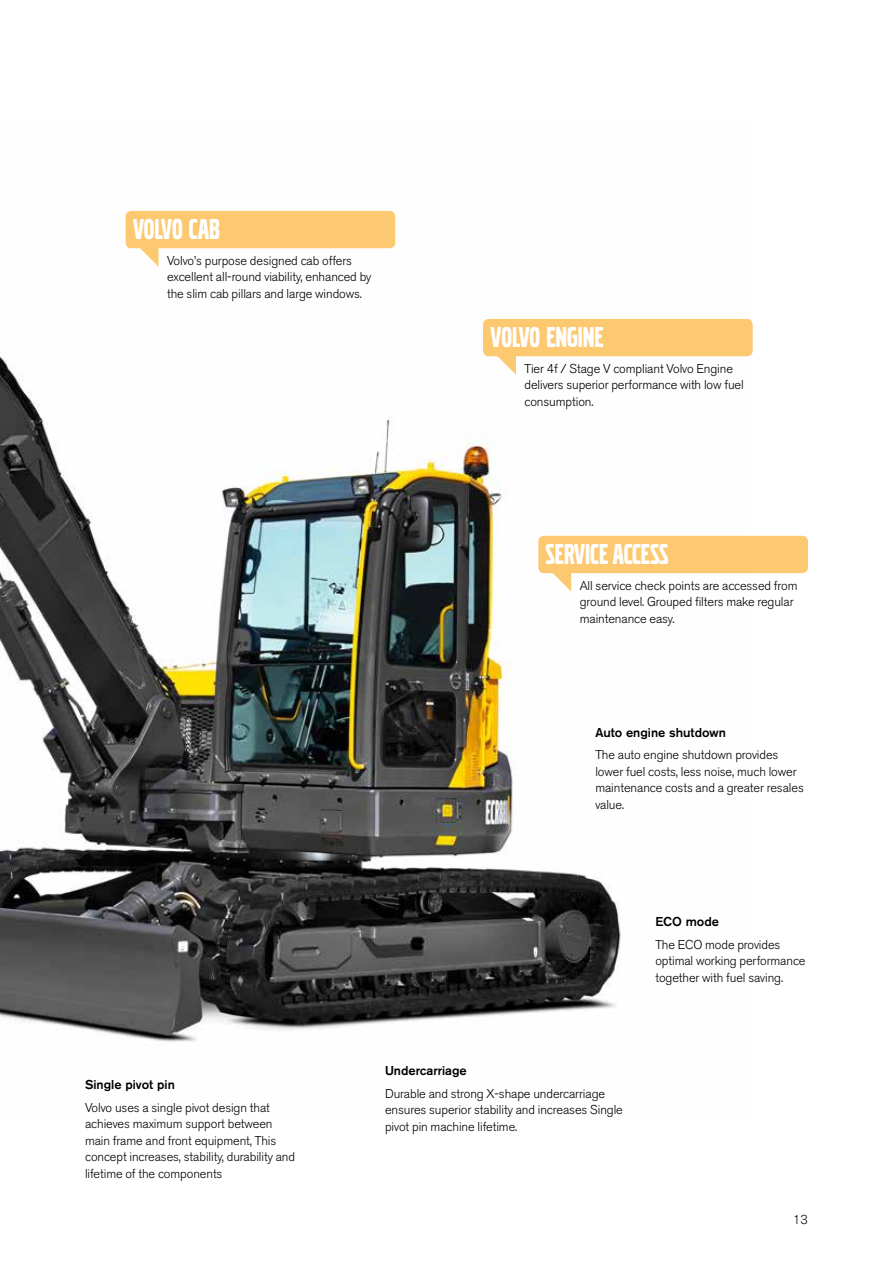
<style>
.page{position:relative;width:893px;height:1263px;background:#fff}
.page>*{position:absolute;margin:0;border:0;box-sizing:border-box;transform-origin:0 0}
.t1{font:30px "Volvo Broad Pro";color:#fff}
.t2{font:300 12.75px/16.5px "Volvo Sans Pro";letter-spacing:-.005em;color:#000}
.t3{font:500 12.75px "Volvo Sans Pro";color:#000}
</style>
<div class="page">
<img style="left:0;top:210px;width:750px;height:832px">
<div style="left:126px;top:211px;width:269px;height:37px;background:#fcc870;border-radius:6px"></div>
<svg style="left:139px;top:248px;width:20px;height:19px"></svg>
<div style="left:483px;top:319px;width:270px;height:37px;background:#fcc870;border-radius:6px"></div>
<svg style="left:496px;top:356px;width:20px;height:19px"></svg>
<div style="left:538px;top:536px;width:270px;height:37px;background:#fcc870;border-radius:6px"></div>
<svg style="left:551px;top:573px;width:20px;height:19px"></svg>
<h1 class="t1" style="left:133px;top:215px;width:88px">VOLVO CAB</h1>
<p class="t2" style="left:167px;top:252px;width:206px">Volvo’s purpose designed cab offers excellent all-round viability, enhanced by the slim cab pillars and large windows.</p>
<h1 class="t1" style="left:491px;top:323px;width:115px">VOLVO ENGINE</h1>
<p class="t2" style="left:524px;top:360px;width:221px">Tier 4f / Stage V compliant Volvo Engine delivers superior performance with low fuel consumption.</p>
<p class="t3" style="left:85px;top:1077px;width:91px">Single pivot pin</p>
<p class="t2" style="left:85px;top:1099px;width:212px">Volvo uses a single pivot design that achieves maximum support between main frame and front equipment, This concept increases, stability, durability and lifetime of the components</p>
<h1 class="t1" style="left:546px;top:540px;width:124px">SERVICE ACCESS</h1>
<p class="t2" style="left:580px;top:577px;width:219px">All service check points are accessed from ground level. Grouped filters make regular maintenance easy.</p>
<p class="t3" style="left:595px;top:724px;width:132px">Auto engine shutdown</p>
<p class="t2" style="left:595px;top:747px;width:210px">The auto engine shutdown provides lower fuel costs, less noise, much lower maintenance costs and a greater resales value.</p>
<p class="t3" style="left:385px;top:1063px;width:83px">Undercarriage</p>
<p class="t2" style="left:385px;top:1085px;width:239px">Durable and strong X-shape undercarriage ensures superior stability and increases Single pivot pin machine lifetime.</p>
<p class="t3" style="left:655px;top:914px;width:65px">ECO mode</p>
<p class="t2" style="left:655px;top:936px;width:152px">The ECO mode provides optimal working performance together with fuel saving.</p>
<p class="t2" style="left:793px;top:1211px;width:16px">13</p>
</div>
